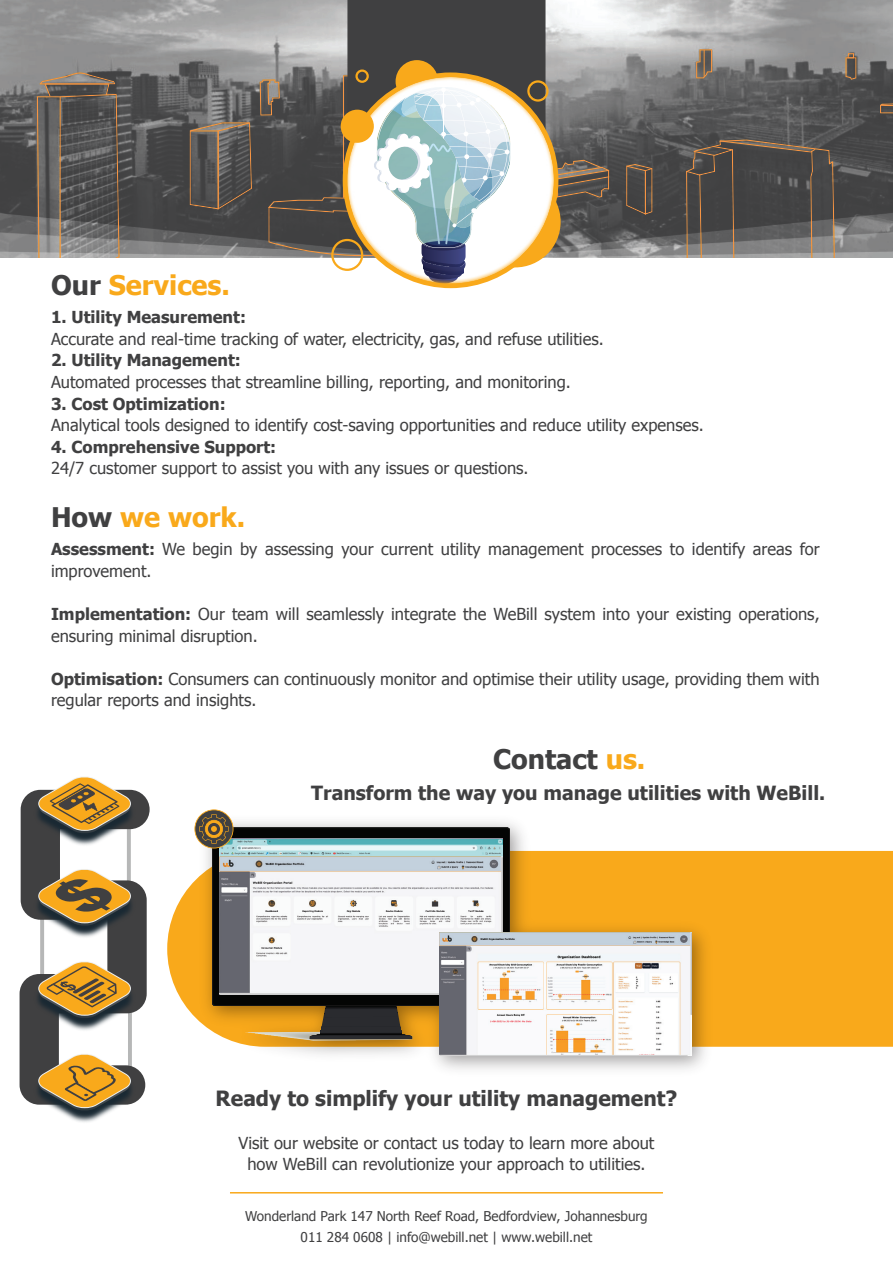
<style>
.page{position:relative;width:893px;height:1263px;background:#fff}
.page>*{position:absolute;margin:0;border:0;box-sizing:border-box;transform-origin:0 0}
.t1{font:700 27px "Tahoma";color:#f9a91b}
.t2{font:700 27px "Tahoma";color:#404041}
.t3{font:700 21px "Tahoma";color:#404041}
.t4{font:700 19.5px "Tahoma";color:#404041}
.t5{font:16.5px/21.6px "Tahoma";color:#404041}
.t6{font:700 16.5px "Tahoma";color:#404041}
.t7{font:13.5px/21.6px "Tahoma";color:#404041;text-align:center}
.s1{color:#404041}
.s2{font-weight:700}
.s3{color:#f9a91b}
</style>
<div class="page">
<div style="left:167px;top:851px;width:726px;height:196px;background:#f9a91b"></div>
<svg style="left:0;top:0;width:893px;height:257px;background:#757372"></svg>
<hr style="left:230px;top:1192px;width:433px;height:1px;background:#f9a91b">
<img style="left:58px;top:1111px;width:53px;height:11px">
<svg style="left:20px;top:777px;width:130px;height:334px"></svg>
<div style="left:347px;top:0;width:198px;height:137px;background:#404041"></div>
<div style="left:469px;top:176px;width:92px;height:91px;background:#f9a91b;border-radius:50%"></div>
<div style="left:347px;top:77px;width:207px;height:207px;background:#fff;border-radius:50%"></div>
<svg style="left:260px;top:43px;width:250px;height:241px"></svg>
<div style="left:527px;top:80px;width:22px;height:22px;border:2px solid #f9a91b;border-radius:50%"></div>
<div style="left:331px;top:239px;width:32px;height:32px;border:2px solid #f9a91b;border-radius:50%"></div>
<div style="left:355px;top:69px;width:14px;height:14px;border:2px solid #f9a91b;border-radius:50%"></div>
<div style="left:341px;top:110px;width:33px;height:33px;background:#f9a91b;border-radius:50%"></div>
<img style="left:183px;top:821px;width:536px;height:249px">
<img style="left:242px;top:1032px;width:171px;height:9px">
<svg style="left:310px;top:1006px;width:102px;height:33px;background:#4a3c27"></svg>
<div style="left:214px;top:829px;width:294px;height:175px;background:#040504;border-radius:3px"></div>
<img style="left:219px;top:838px;width:284px;height:157px">
<img style="left:439px;top:933px;width:253px;height:122px">
<svg style="left:194px;top:809px;width:39px;height:39px;background:#8c7d5e"></svg>
<h1 class="t1" style="left:51px;top:266px;width:180px"><span class="s1">Our</span> Services.</h1>
<p class="t6" style="left:51px;top:306px;width:197px">1. Utility Measurement:</p>
<p class="t5" style="left:51px;top:327px;width:554px">Accurate and real-time tracking of water, electricity, gas, and refuse utilities.</p>
<p class="t6" style="left:51px;top:349px;width:191px">2. Utility Management:</p>
<p class="t5" style="left:51px;top:370px;width:521px">Automated processes that streamline billing, reporting, and monitoring.</p>
<p class="t6" style="left:51px;top:392px;width:176px">3. Cost Optimization:</p>
<p class="t5" style="left:51px;top:413px;width:654px">Analytical tools designed to identify cost-saving opportunities and reduce utility expenses.</p>
<p class="t6" style="left:51px;top:435px;width:227px">4. Comprehensive Support:</p>
<p class="t5" style="left:51px;top:457px;width:479px">24/7 customer support to assist you with any issues or questions.</p>
<h1 class="t1" style="left:51px;top:498px;width:196px"><span class="s1">How</span> we work.</h1>
<p class="t5" style="left:51px;top:537px;width:770px"><span class="s2">Assessment:</span> We begin by assessing your current utility management processes to identify areas for improvement.</p>
<p class="t5" style="left:51px;top:602px;width:770px"><span class="s2">Implementation:</span> Our team will seamlessly integrate the WeBill system into your existing operations, ensuring minimal disruption.</p>
<p class="t5" style="left:51px;top:667px;width:770px"><span class="s2">Optimisation:</span> Consumers can continuously monitor and optimise their utility usage, providing them with regular reports and insights.</p>
<h1 class="t2" style="left:493px;top:740px;width:154px">Contact <span class="s3">us.</span></h1>
<p class="t4" style="left:311px;top:779px;width:516px">Transform the way you manage utilities with WeBill.</p>
<p class="t3" style="left:216px;top:1083px;width:463px">Ready to simplify your utility management?</p>
<p class="t5" style="left:239px;top:1131px;width:417px;text-align:center">Visit our website or contact us today to learn more about how WeBill can revolutionize your approach to utilities.</p>
<p class="t7" style="left:245px;top:1204px;width:404px">Wonderland Park 147 North Reef Road, Bedfordview, Johannesburg<br>011 284 0608 | info@webill.net | www.webill.net</p>
</div>
